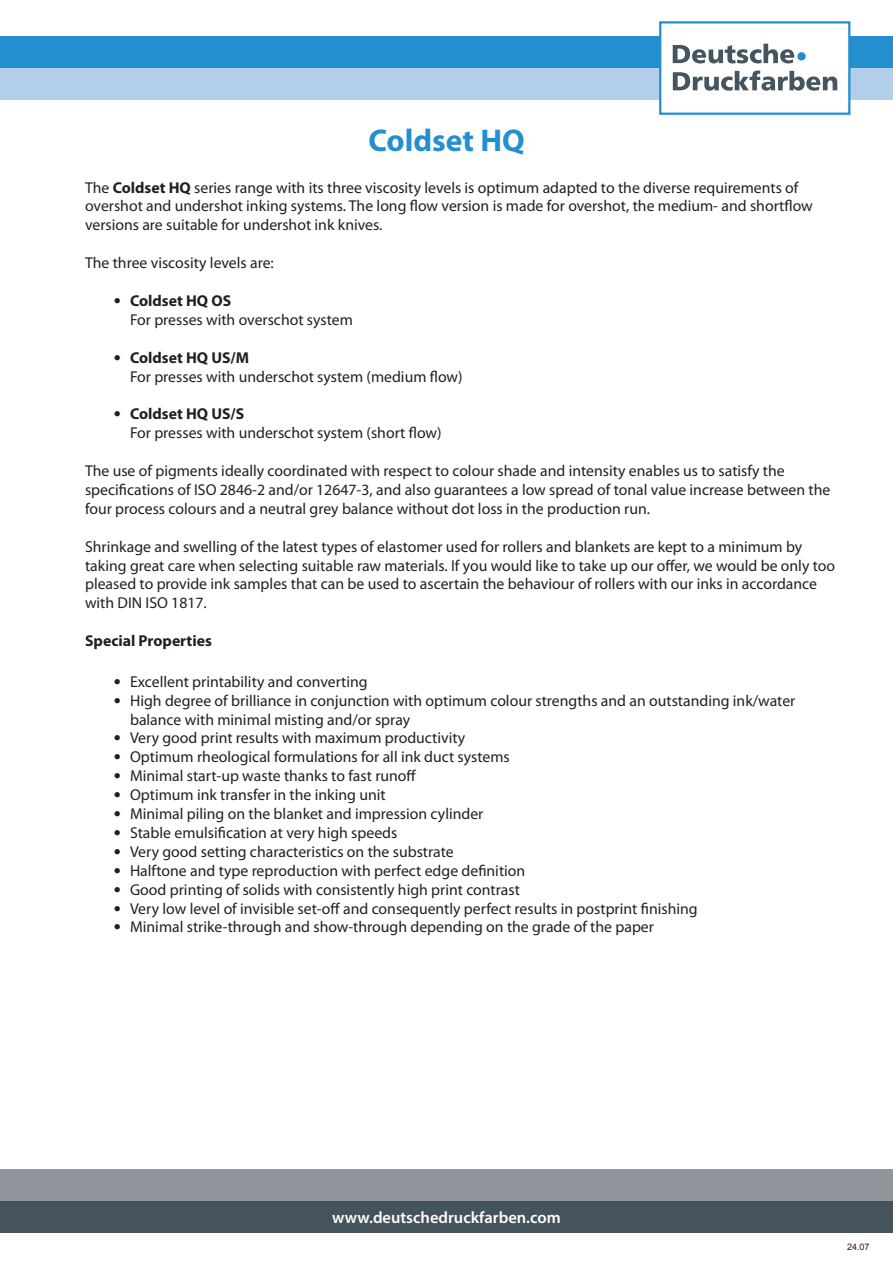
<style>
.page{position:relative;width:893px;height:1263px;background:#fff}
.page>*{position:absolute;margin:0;border:0;box-sizing:border-box;transform-origin:0 0}
.t1{font:700 31.5px "Myriad Pro";color:#238fcf}
.t2{font:600 16.5px "Myriad Pro";color:#fff}
.t3{font:15.75px/18.9px "Myriad Pro";color:#231f20}
.t4{font:700 15.75px "Myriad Pro";color:#231f20}
.t5{font:9px "Arial";color:#231f20}
.s1{font-weight:700}
.s2{font-family:"Meta Normal";font-size:15px}
</style>
<div class="page">
<div style="left:0;top:36px;width:893px;height:32px;background:#238fcf"></div>
<div style="left:0;top:1169px;width:893px;height:32px;background:#91959c"></div>
<div style="left:0;top:68px;width:893px;height:32px;background:#b3ceea"></div>
<div style="left:0;top:1201px;width:893px;height:32px;background:#45535c"></div>
<div style="left:659px;top:21px;width:191px;height:94px;background:#fff;border:2px solid #238fcf"></div>
<svg style="left:673px;top:71px;width:164px;height:20px"></svg>
<svg style="left:673px;top:44px;width:121px;height:19px"></svg>
<div style="left:797px;top:52px;width:9px;height:9px;background:#238fcf;border-radius:50%"></div>
<h1 class="t1" style="left:368px;top:120px;width:158px">Coldset HQ</h1>
<p class="t3" style="left:85px;top:178px;width:729px">The <span class="s1">Coldset HQ</span> series range with its three viscosity levels is optimum adapted to the diverse requirements of overshot and undershot inking systems. The long flow version is made for overshot, the medium- and shortflow versions are suitable for undershot ink knives.</p>
<p class="t3" style="left:85px;top:253px;width:190px">The three viscosity levels are:</p>
<p class="t3" style="left:130px;top:291px;width:224px;text-indent:-16px"><span class="s2">•</span> <span class="s1">Coldset HQ OS<br></span>For presses with overschot system</p>
<p class="t3" style="left:130px;top:348px;width:334px;text-indent:-16px"><span class="s2">•</span> <span class="s1">Coldset HQ US/M<br></span>For presses with underschot system (medium flow)</p>
<p class="t3" style="left:130px;top:404px;width:313px;text-indent:-16px"><span class="s2">•</span> <span class="s1">Coldset HQ US/S<br></span>For presses with underschot system (short flow)</p>
<p class="t3" style="left:85px;top:461px;width:747px">The use of pigments ideally coordinated with respect to colour shade and intensity enables us to satisfy the specifications of ISO 2846-2 and/or 12647-3, and also guarantees a low spread of tonal value increase between the four process colours and a neutral grey balance without dot loss in the production run.</p>
<p class="t3" style="left:85px;top:537px;width:752px">Shrinkage and swelling of the latest types of elastomer used for rollers and blankets are kept to a minimum by taking great care when selecting suitable raw materials. If you would like to take up our offer, we would be only too pleased to provide ink samples that can be used to ascertain the behaviour of rollers with our inks in accordance with DIN ISO 1817.</p>
<p class="t4" style="left:85px;top:631px;width:128px">Special Properties</p>
<p class="t3" style="left:114px;top:672px;width:256px"><span class="s2">•</span> Excellent printability and converting</p>
<p class="t3" style="left:130px;top:691px;width:667px;text-indent:-16px"><span class="s2">•</span> High degree of brilliance in conjunction with optimum colour strengths and an outstanding ink/water balance with minimal misting and/or spray</p>
<p class="t3" style="left:114px;top:728px;width:353px"><span class="s2">•</span> Very good print results with maximum productivity</p>
<p class="t3" style="left:114px;top:747px;width:398px"><span class="s2">•</span> Optimum rheological formulations for all ink duct systems</p>
<p class="t3" style="left:114px;top:766px;width:304px"><span class="s2">•</span> Minimal start-up waste thanks to fast runoff</p>
<p class="t3" style="left:114px;top:785px;width:274px"><span class="s2">•</span> Optimum ink transfer in the inking unit</p>
<p class="t3" style="left:114px;top:804px;width:371px"><span class="s2">•</span> Minimal piling on the blanket and impression cylinder</p>
<p class="t3" style="left:114px;top:823px;width:285px"><span class="s2">•</span> Stable emulsification at very high speeds</p>
<p class="t3" style="left:114px;top:842px;width:342px"><span class="s2">•</span> Very good setting characteristics on the substrate</p>
<p class="t3" style="left:114px;top:861px;width:413px"><span class="s2">•</span> Halftone and type reproduction with perfect edge definition</p>
<p class="t3" style="left:114px;top:880px;width:408px"><span class="s2">•</span> Good printing of solids with consistently high print contrast</p>
<p class="t3" style="left:114px;top:898px;width:586px"><span class="s2">•</span> Very low level of invisible set-off and consequently perfect results in postprint finishing</p>
<p class="t3" style="left:114px;top:917px;width:542px"><span class="s2">•</span> Minimal strike-through and show-through depending on the grade of the paper</p>
<p class="t2" style="left:332px;top:1207px;width:230px">www.deutschedruckfarben.com</p>
<p class="t5" style="left:847px;top:1241px;width:24px">24.07</p>
</div>
